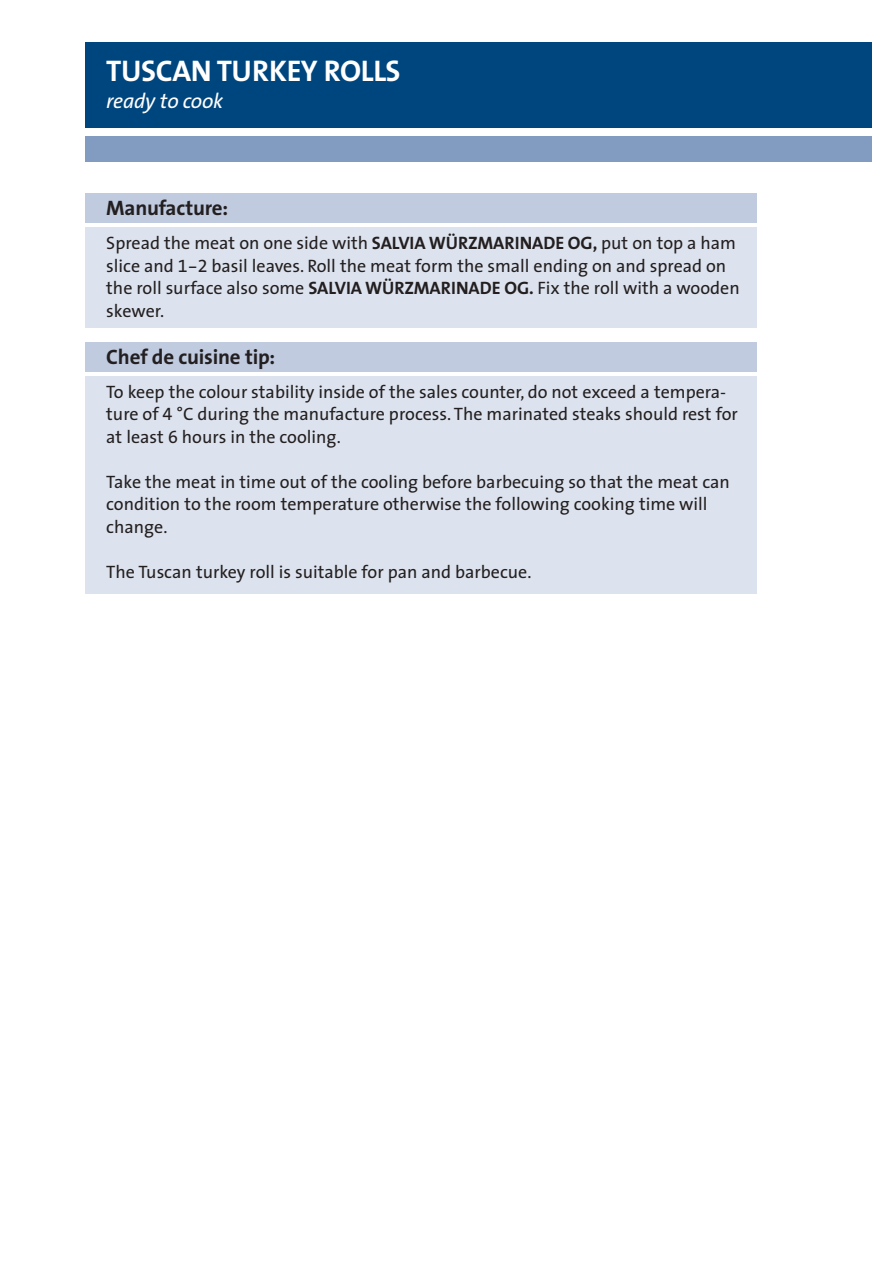
<style>
.page{position:relative;width:893px;height:1263px;background:#fff}
.page>*{position:absolute;margin:0;border:0;box-sizing:border-box;transform-origin:0 0}
.t1{font:700 30px "The Sans";letter-spacing:-.01em;color:#fff}
.t2{font:700 21px "The Sans";letter-spacing:-.01em;color:#231f20}
.t3{font:italic 21px "The Sans";letter-spacing:-.01em;color:#fff}
.t4{font:18px/22.5px "The Sans";color:#231f20}
.s1{font-weight:700}
.s2{font-family:"The Sans Expert"}
</style>
<div class="page">
<div style="left:85px;top:43px;width:787px;height:85px;background:#00467e"></div>
<div style="left:85px;top:136px;width:787px;height:26px;background:#829bc1"></div>
<div style="left:85px;top:193px;width:672px;height:30px;background:#c0cbe0"></div>
<div style="left:85px;top:227px;width:672px;height:100px;background:#dde3ee"></div>
<div style="left:85px;top:342px;width:672px;height:30px;background:#c0cbe0"></div>
<div style="left:85px;top:376px;width:672px;height:218px;background:#dde3ee"></div>
<h1 class="t1" style="left:106px;top:46px;width:296px">TUSCAN TURKEY ROLLS</h1>
<p class="t3" style="left:106px;top:84px;width:118px">ready to cook</p>
<p class="t2" style="left:106px;top:190px;width:123px">Manufacture:</p>
<p class="t4" style="left:106px;top:231px;width:635px">Spread the meat on one side with <span class="s1">SALVIA WÜRZMARINADE OG,</span> put on top a ham slice and <span class="s2">1-2</span> basil leaves. Roll the meat form the small ending on and spread on the roll surface also some <span class="s1">SALVIA WÜRZMARINADE OG.</span> Fix the roll with a wooden skewer.</p>
<p class="t2" style="left:106px;top:339px;width:171px">Chef de cuisine tip:</p>
<p class="t4" style="left:106px;top:380px;width:633px">To keep the colour stability inside of the sales counter, do not exceed a tempera&shy;ture of <span class="s2">4</span> °C during the manufacture process. The marinated steaks should rest for at least <span class="s2">6</span> hours in the cooling.</p>
<p class="t4" style="left:106px;top:470px;width:625px">Take the meat in time out of the cooling before barbecuing so that the meat can condition to the room temperature otherwise the following cooking time will change.</p>
<p class="t4" style="left:106px;top:560px;width:427px">The Tuscan turkey roll is suitable for pan and barbecue.</p>
</div>
